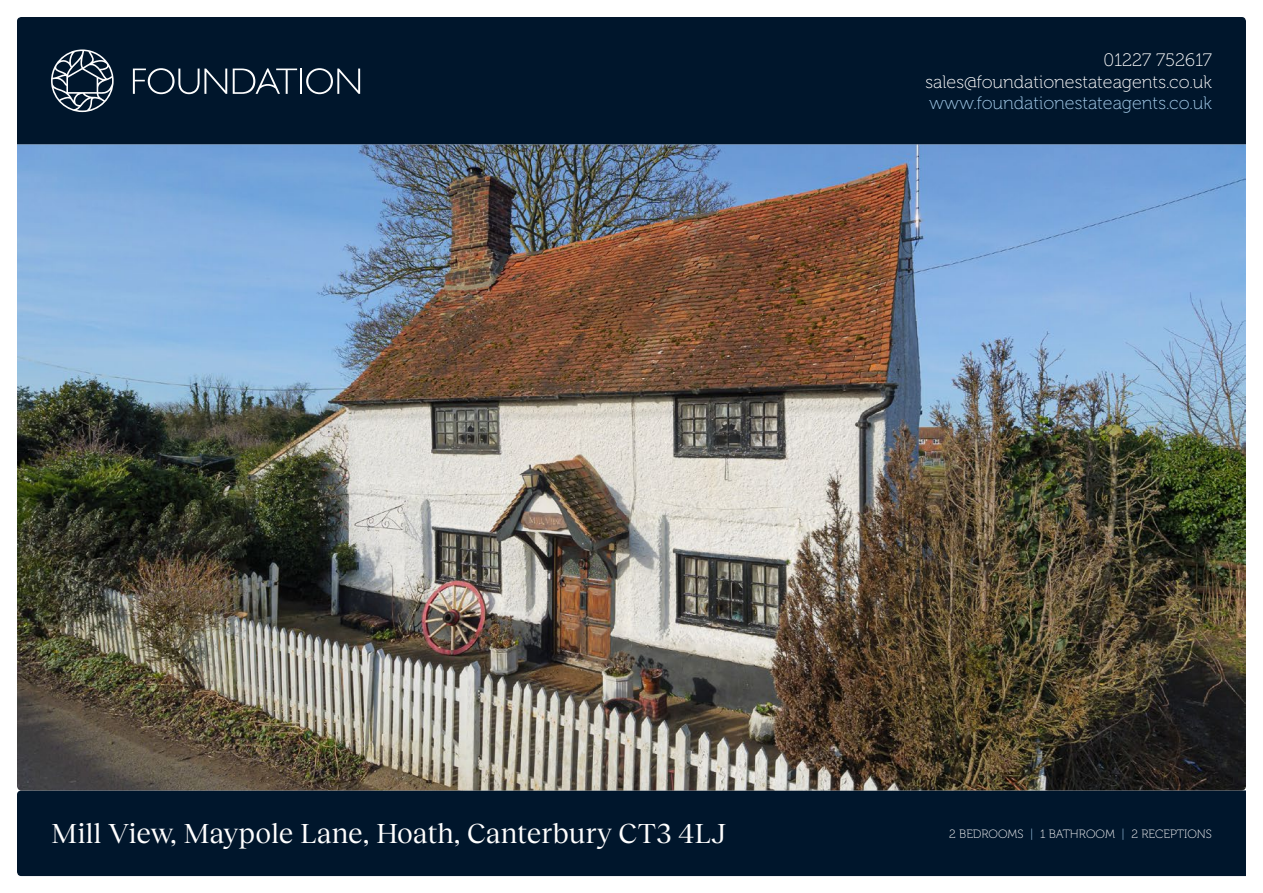
<style>
.page{position:relative;width:1263px;height:893px;background:#fff}
.page>*{position:absolute;margin:0;border:0;box-sizing:border-box;transform-origin:0 0}
.t1{font:28.5px "Reckless Neue";color:#fff}
.t2{font:18px/21.6px "Museo 100";color:#fff;text-align:right}
.t3{font:18px "Museo 100";color:#a7cfee}
.t4{font:12px "Museo 100";color:#fff}
.s1{color:#a7cfee}
</style>
<div class="page">
<div style="left:17px;top:790px;width:1229px;height:86px;background:#00162c"></div>
<div style="left:17px;top:17px;width:1229px;height:128px;background:#00162c"></div>
<hr style="left:300px;top:69px;width:2px;height:25px;background:#fff">
<svg style="left:233px;top:68px;width:64px;height:26px;background:#354658"></svg>
<svg style="left:133px;top:68px;width:94px;height:26px;background:#334556"></svg>
<svg style="left:306px;top:68px;width:54px;height:26px"></svg>
<svg style="left:51px;top:49px;width:63px;height:63px;background:#3e4f5f"></svg>
<img style="left:17px;top:145px;width:1229px;height:645px">
<p class="t2" style="left:925px;top:50px;width:288px">01227 752617 sales@foundationestateagents.co.uk</p>
<p class="t3" style="left:929px;top:94px;width:284px">www.foundationestateagents.co.uk</p>
<h1 class="t1" style="left:51px;top:813px;width:677px">Mill View, Maypole Lane, Hoath, Canterbury CT3 4LJ</h1>
<p class="t4" style="left:949px;top:827px;width:264px">2 BEDROOMS <span class="s1">|</span> 1 BATHROOM <span class="s1">|</span> 2 RECEPTIONS</p>
</div>
